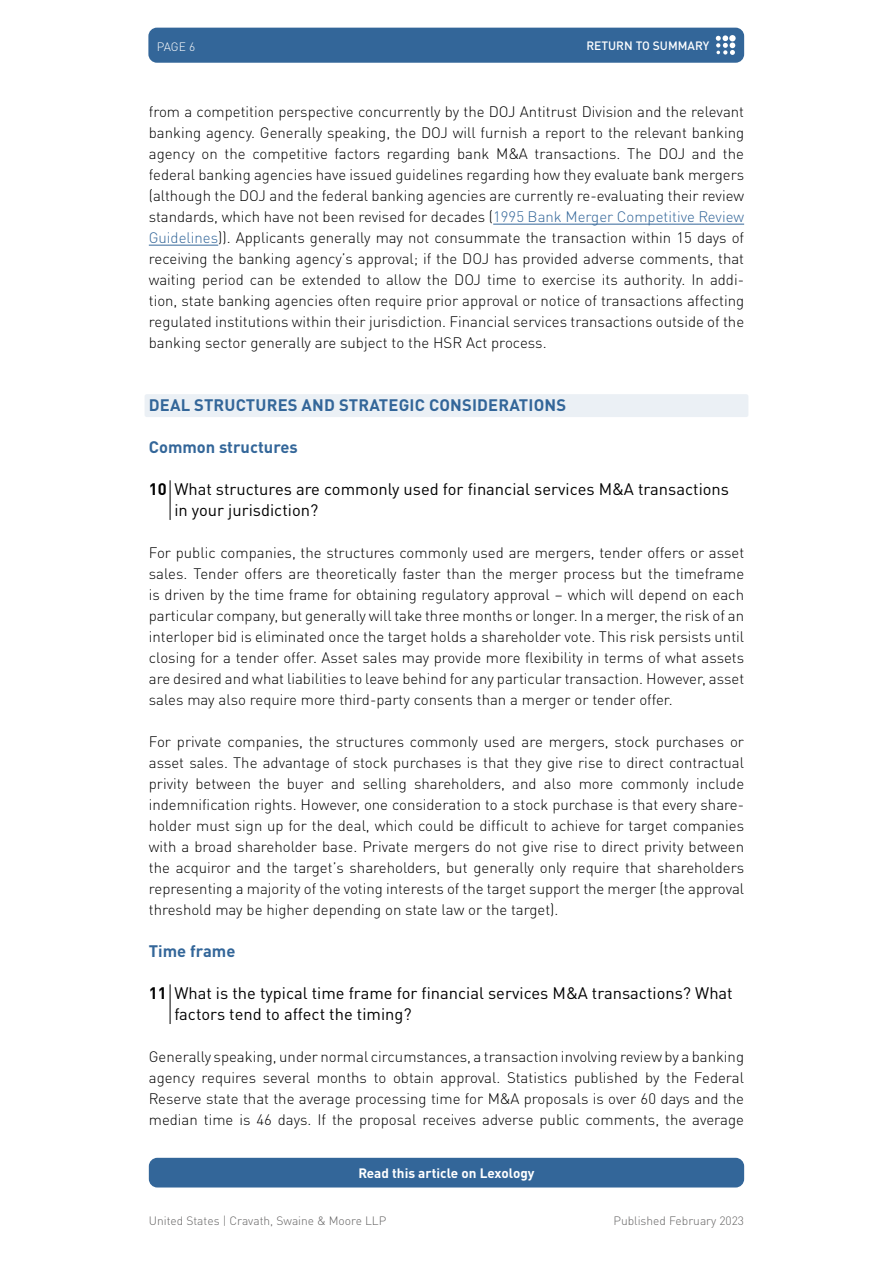
<style>
.page{position:relative;width:893px;height:1263px;background:#fff}
.page>*{position:absolute;margin:0;border:0;box-sizing:border-box;transform-origin:0 0}
.Q_text{font:16.5px/21px "DIN Pro";color:#000}
.Q_category_mono{font:700 16.5px "DIN Pro";letter-spacing:.01em;color:#369}
.Q_header{font:700 16.5px "DIN Pro";color:#369}
.First_para{font:300 15px/21px "DIN Pro";color:#000;text-align:justify}
.Text{font:300 15px/21px "DIN Pro";color:#000;text-align:justify}
.t1{font:700 13.5px "DIN Pro";color:#fff}
.t2{font:300 12px "DIN Pro";color:#646363}
.t3{font:500 12px "DIN Pro";color:#fff}
.t4{font:300 12px "DIN Pro";color:#fff}
.s1{color:#369}
.s2{font-weight:700}
</style>
<div class="page">
<div style="left:148px;top:28px;width:596px;height:35px;background:#369;border-radius:9px"></div>
<svg style="left:716px;top:35px;width:19px;height:20px"></svg>
<div style="left:149px;top:1158px;width:595px;height:29px;background:#369;border-radius:9px"></div>
<hr style="left:493px;top:224px;width:251px;height:1px;background:#369">
<hr style="left:149px;top:245px;width:69px;height:1px;background:#369">
<div style="left:145px;top:394px;width:603px;height:23px;background:#ebf0f5;border-radius:2px"></div>
<hr style="left:170px;top:480px;width:1px;height:40px;background:#000">
<hr style="left:170px;top:984px;width:1px;height:40px;background:#000">
<p class="t4" style="left:157px;top:37px;width:40px">PAGE 6</p>
<p class="t3" style="left:586px;top:37px;width:124px">RETURN TO SUMMARY</p>
<p class="First_para" style="left:149px;top:100px;width:597px">from a competition perspective concurrently by the DOJ Antitrust Division and the relevant banking agency. Generally speaking, the DOJ will furnish a report to the relevant banking agency on the competitive factors regarding bank M&amp;A transactions. The DOJ and the federal banking agencies have issued guidelines regarding how they evaluate bank mergers (although the DOJ and the federal banking agencies are currently re-evaluating their review standards, which have not been revised for decades (<span class="s1">1995 Bank Merger Competitive Review Guidelines</span>)). Applicants generally may not consummate the transaction within 15 days of receiving the banking agency’s approval; if the DOJ has provided adverse comments, that waiting period can be extended to allow the DOJ time to exercise its authority. In addi&shy;tion, state banking agencies often require prior approval or notice of transactions affecting regulated institutions within their jurisdiction. Financial services transactions outside of the banking sector generally are subject to the HSR Act process.</p>
<p class="Q_category_mono" style="left:149px;top:392px;width:419px">DEAL STRUCTURES AND STRATEGIC CONSIDERATIONS</p>
<p class="Q_header" style="left:149px;top:434px;width:150px">Common structures</p>
<p class="Q_text" style="left:174px;top:477px;width:556px;text-indent:-26px"><span class="s2">10</span> What structures are commonly used for financial services M&amp;A transactions in your jurisdiction?</p>
<p class="First_para" style="left:149px;top:541px;width:597px">For public companies, the structures commonly used are mergers, tender offers or asset sales. Tender offers are theoretically faster than the merger process but the timeframe is driven by the time frame for obtaining regulatory approval – which will depend on each particular company, but generally will take three months or longer. In a merger, the risk of an interloper bid is eliminated once the target holds a shareholder vote. This risk persists until closing for a tender offer. Asset sales may provide more flexibility in terms of what assets are desired and what liabilities to leave behind for any particular transaction. However, asset sales may also require more third-party consents than a merger or tender offer.</p>
<p class="Text" style="left:149px;top:730px;width:597px">For private companies, the structures commonly used are mergers, stock purchases or asset sales. The advantage of stock purchases is that they give rise to direct contractual privity between the buyer and selling shareholders, and also more commonly include indemnification rights. However, one consideration to a stock purchase is that every share&shy;holder must sign up for the deal, which could be difficult to achieve for target companies with a broad shareholder base. Private mergers do not give rise to direct privity between the acquiror and the target’s shareholders, but generally only require that shareholders representing a majority of the voting interests of the target support the merger (the approval threshold may be higher depending on state law or the target).</p>
<p class="Q_header" style="left:149px;top:938px;width:88px">Time frame</p>
<p class="Q_text" style="left:174px;top:981px;width:560px;text-indent:-26px"><span class="s2">11</span> What is the typical time frame for financial services M&amp;A transactions? What factors tend to affect the timing?</p>
<p class="First_para" style="left:149px;top:1045px;width:597px">Generally speaking, under normal circumstances, a transaction involving review by a banking agency requires several months to obtain approval. Statistics published by the Federal Reserve state that the average processing time for M&amp;A proposals is over 60 days and the median time is 46 days. If the proposal receives adverse public comments, the average</p>
<p class="t1" style="left:358px;top:1162px;width:178px">Read this article on Lexology</p>
<p class="t2" style="left:149px;top:1211px;width:239px">United States | Cravath, Swaine &amp; Moore LLP</p>
<p class="t2" style="left:613px;top:1211px;width:132px">Published February 2023</p>
</div>
